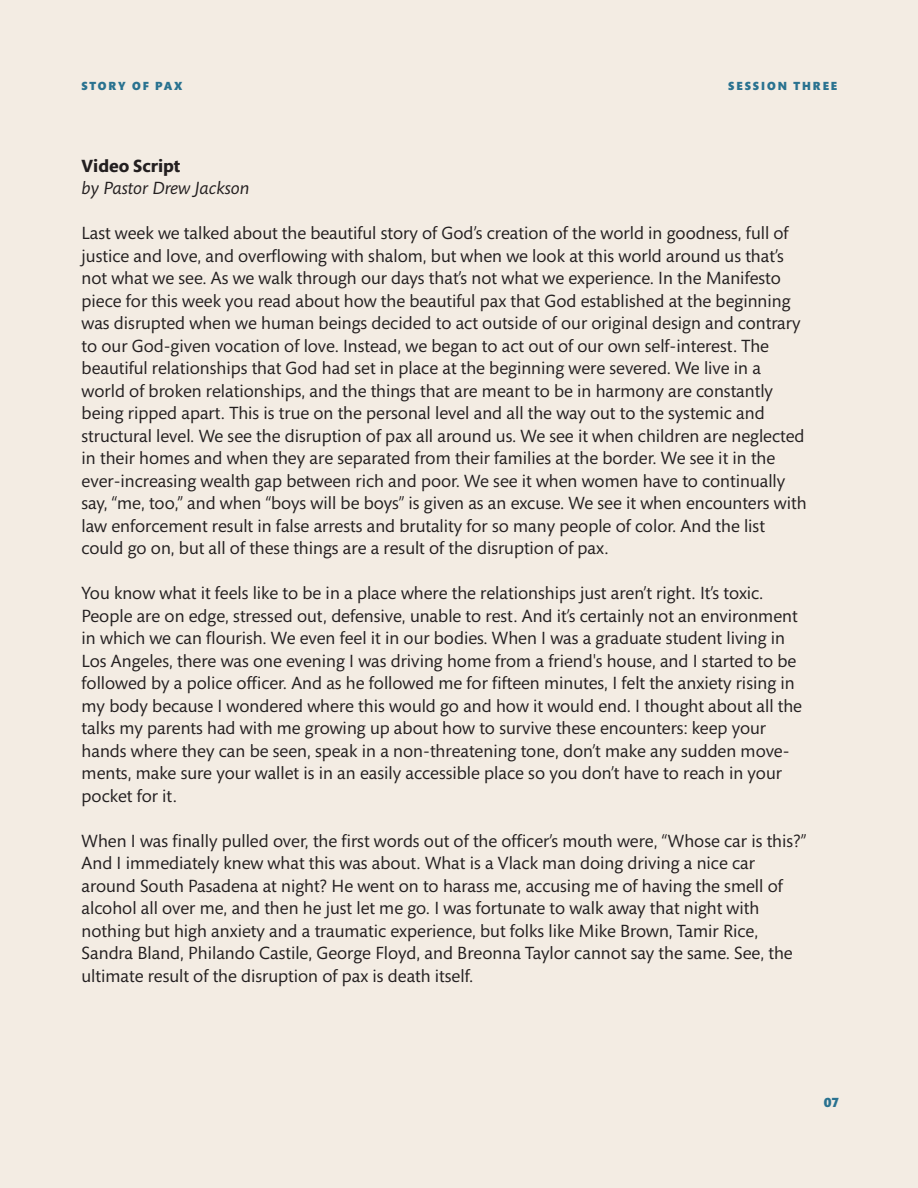
<style>
.page{position:relative;width:918px;height:1188px;background:#f3ece3}
.page>*{position:absolute;margin:0;border:0;box-sizing:border-box;transform-origin:0 0}
.t1{font:18px/22.5px "Mundo Sans Std";color:#231f20}
.t2{font:italic 18px "Mundo Sans Std";color:#231f20}
.t3{font:700 18px "Mundo Sans Std";color:#231f20}
.t4{font:900 13.5px "Mundo Sans Std";color:#297290}
.t5{font:900 12px "Mundo Sans Std";letter-spacing:.16em;color:#297290}
</style>
<div class="page">
<p class="t5" style="left:82px;top:79px;width:102px">STORY OF PAX</p>
<p class="t5" style="left:728px;top:79px;width:111px">SESSION THREE</p>
<p class="t3" style="left:82px;top:156px;width:100px">Video Script</p>
<p class="t2" style="left:82px;top:178px;width:169px">by Pastor Drew Jackson</p>
<p class="t1" style="left:82px;top:222px;width:727px">Last week we talked about the beautiful story of God’s creation of the world in goodness, full of justice and love, and overflowing with shalom, but when we look at this world around us that’s not what we see. As we walk through our days that’s not what we experience. In the Manifesto piece for this week you read about how the beautiful pax that God established at the beginning was disrupted when we human beings decided to act outside of our original design and contrary to our God-given vocation of love. Instead, we began to act out of our own self-interest. The beautiful relationships that God had set in place at the beginning were severed. We live in a world of broken relationships, and the things that are meant to be in harmony are constantly being ripped apart. This is true on the personal level and all the way out to the systemic and structural level. We see the disruption of pax all around us. We see it when children are neglected in their homes and when they are separated from their families at the border. We see it in the ever-increasing wealth gap between rich and poor. We see it when women have to continually say, “me, too,” and when “boys will be boys” is given as an excuse. We see it when encounters with law enforcement result in false arrests and brutality for so many people of color. And the list could go on, but all of these things are a result of the disruption of pax.</p>
<p class="t1" style="left:82px;top:582px;width:722px">You know what it feels like to be in a place where the relationships just aren’t right. It’s toxic.<br>People are on edge, stressed out, defensive, unable to rest. And it’s certainly not an environment in which we can flourish. We even feel it in our bodies. When I was a graduate student living in Los Angeles, there was one evening I was driving home from a friend's house, and I started to be followed by a police officer. And as he followed me for fifteen minutes, I felt the anxiety rising in my body because I wondered where this would go and how it would end. I thought about all the talks my parents had with me growing up about how to survive these encounters: keep your hands where they can be seen, speak in a non-threatening tone, don’t make any sudden move&shy;ments, make sure your wallet is in an easily accessible place so you don’t have to reach in your pocket for it.</p>
<p class="t1" style="left:82px;top:830px;width:726px">When I was finally pulled over, the first words out of the officer’s mouth were, “Whose car is this?” And I immediately knew what this was about. What is a Vlack man doing driving a nice car around South Pasadena at night? He went on to harass me, accusing me of having the smell of alcohol all over me, and then he just let me go. I was fortunate to walk away that night with nothing but high anxiety and a traumatic experience, but folks like Mike Brown, Tamir Rice, Sandra Bland, Philando Castile, George Floyd, and Breonna Taylor cannot say the same. See, the ultimate result of the disruption of pax is death itself.</p>
<p class="t4" style="left:824px;top:1095px;width:17px">07</p>
</div>
